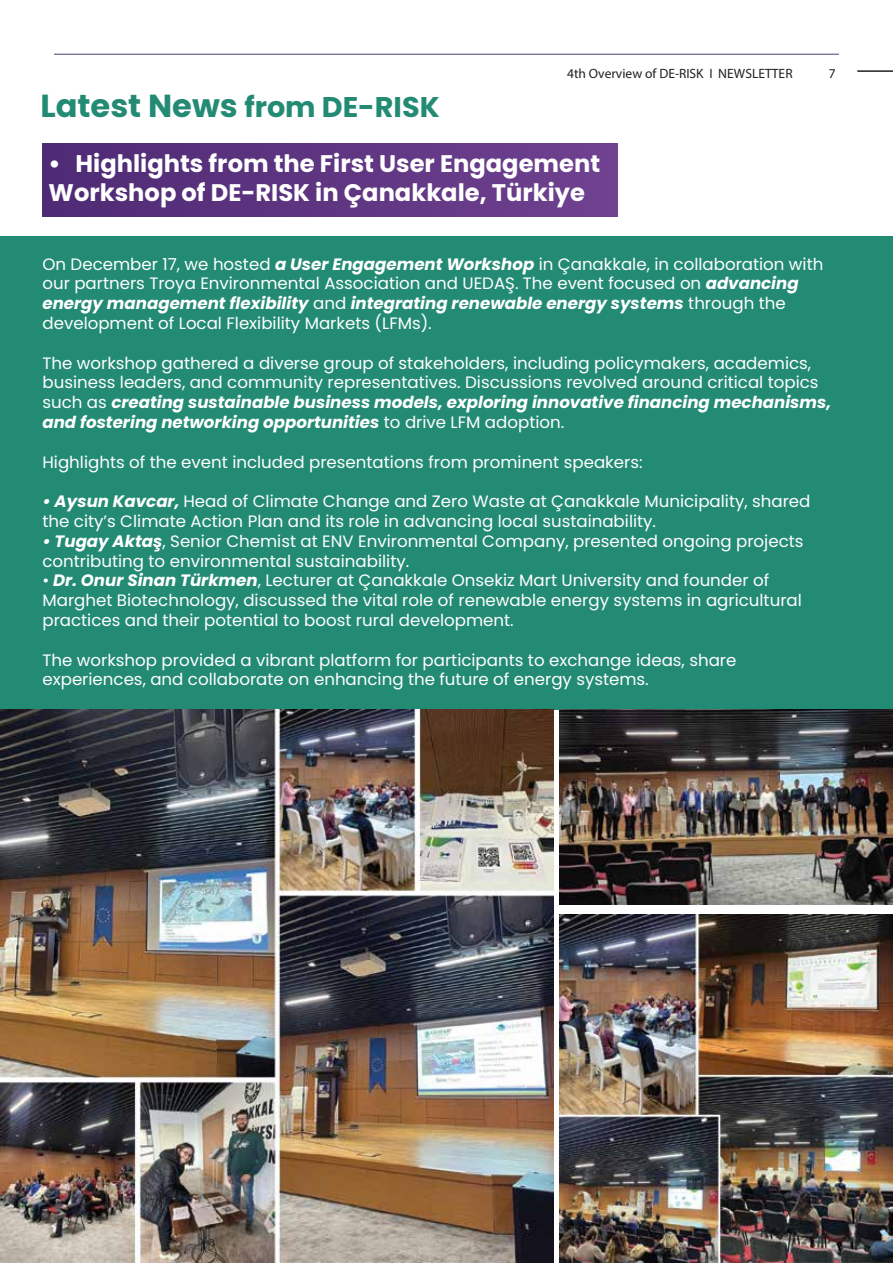
<style>
.page{position:relative;width:893px;height:1263px;background:#fff}
.page>*{position:absolute;margin:0;border:0;box-sizing:border-box;transform-origin:0 0}
.t1{font:700 28.5px "Poppins";color:#238b74}
.t2{font:700 24px/28.8px "Poppins";color:#fff}
.t3{font:16.5px/19.8px "Poppins";color:#fff}
.t4{font:13.5px "Myriad Pro";color:#231f20}
.s1{font-size:31.8px}
.s2{font-weight:700;font-style:italic}
</style>
<div class="page">
<hr style="left:54px;top:54px;width:785px;height:1px;background:#443f76">
<div style="left:0;top:236px;width:893px;height:474px;background:#238b74"></div>
<hr style="left:857px;top:70px;width:36px;height:2px;background:#231f20">
<div style="left:42px;top:144px;width:576px;height:72px;background:linear-gradient(to right,#4e2a74,#6f4190)"></div>
<img style="left:559px;top:710px;width:334px;height:195px">
<img style="left:559px;top:915px;width:334px;height:348px">
<img style="left:0;top:710px;width:553px;height:553px">
<h1 class="t1" style="left:40px;top:90px;width:401px"><span class="s1">Latest News</span> from DE-RISK</h1>
<p class="t4" style="left:567px;top:65px;width:227px">4th Overview of DE-RISK I NEWSLETTER</p>
<p class="t4" style="left:829px;top:65px;width:8px">7</p>
<h2 class="t2" style="left:49px;top:149px;width:553px">• Highlights from the First User Engagement<br>Workshop of DE-RISK in Çanakkale, Türkiye</h2>
<p class="t3" style="left:42px;top:254px;width:782px">On December 17, we hosted <span class="s2">a User Engagement Workshop</span> in Çanakkale, in collaboration with our partners Troya Environmental Association and UEDAŞ. The event focused on <span class="s2">advancing energy management flexibility</span> and <span class="s2">integrating renewable energy systems</span> through the development of Local Flexibility Markets (LFMs).</p>
<p class="t3" style="left:42px;top:353px;width:790px">The workshop gathered a diverse group of stakeholders, including policymakers, academics, business leaders, and community representatives. Discussions revolved around critical topics such as <span class="s2">creating sustainable business models, exploring innovative financing mechanisms, and fostering networking opportunities</span> to drive LFM adoption.</p>
<p class="t3" style="left:42px;top:452px;width:602px">Highlights of the event included presentations from prominent speakers:</p>
<p class="t3" style="left:42px;top:491px;width:769px"><span class="s2">• Aysun Kavcar,</span> Head of Climate Change and Zero Waste at Çanakkale Municipality, shared the city’s Climate Action Plan and its role in advancing local sustainability.</p>
<p class="t3" style="left:42px;top:531px;width:763px"><span class="s2">• Tugay Aktaş</span>, Senior Chemist at ENV Environmental Company, presented ongoing projects contributing to environmental sustainability.</p>
<p class="t3" style="left:42px;top:571px;width:761px">• <span class="s2">Dr. Onur Sinan Türkmen</span>, Lecturer at Çanakkale Onsekiz Mart University and founder of<br>Marghet Biotechnology, discussed the vital role of renewable energy systems in agricultural practices and their potential to boost rural development.</p>
<p class="t3" style="left:42px;top:650px;width:695px">The workshop provided a vibrant platform for participants to exchange ideas, share experiences, and collaborate on enhancing the future of energy systems.</p>
</div>
